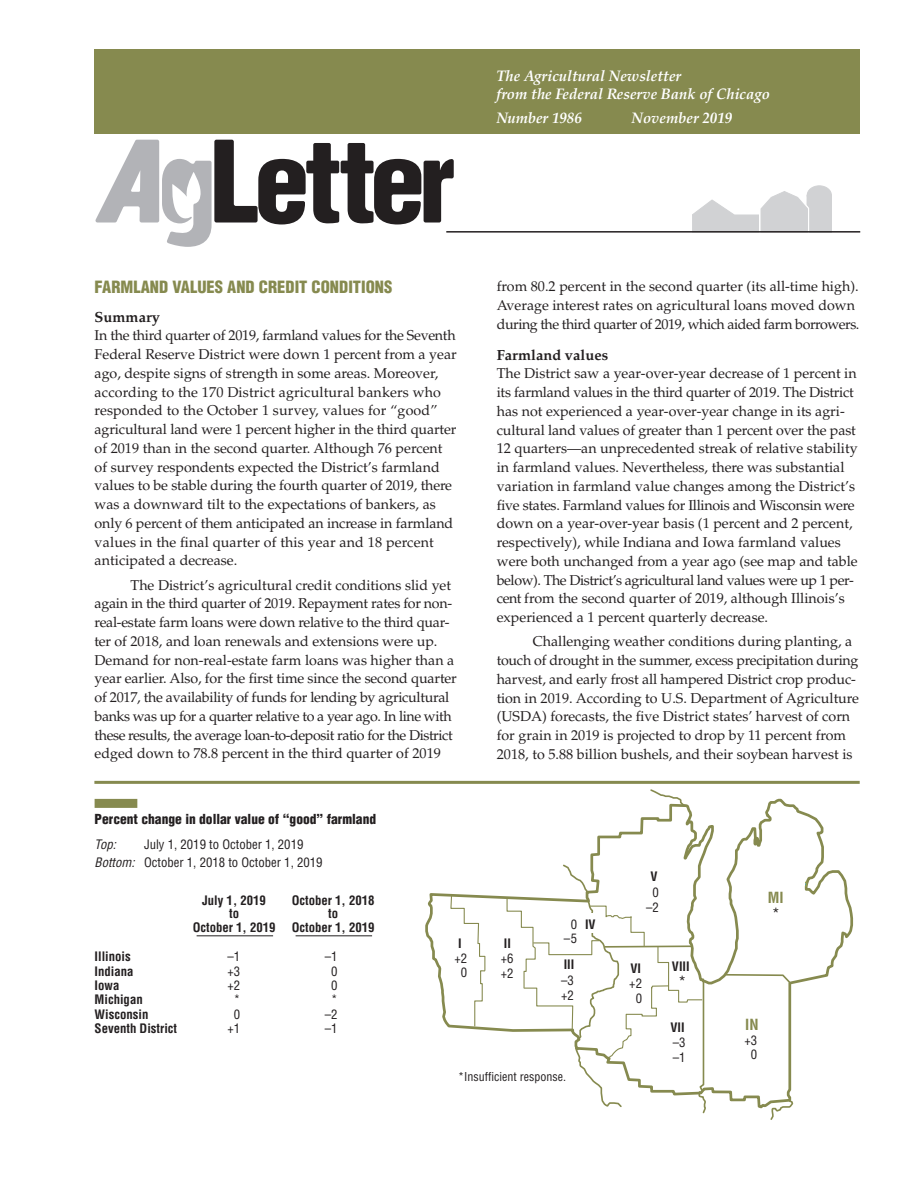
<style>
.page{position:relative;width:918px;height:1188px;background:#fff}
.page>*{position:absolute;margin:0;border:0;box-sizing:border-box;transform-origin:0 0}
.headline{font:900 condensed 16.5px "Helvetica LT Std";color:#868a4f}
.map_table{font:condensed 16.5px "Helvetica LT Std";color:#231f20}
.t1{font:italic 700 15.3px/18px "Palatino LT Std";color:#fff}
.map_table-2{font:700 condensed 15px "Helvetica LT Std";color:#868a4f}
.subhead_1{font:700 14.7px "Palatino LT Std";color:#231f20}
.body_text__no_paragr{font:14.25px/18.8px "Palatino LT Std";color:#231f20}
.body_text{font:14.25px/18.8px "Palatino LT Std";letter-spacing:-.01em;color:#231f20}
.chttitle{font:900 condensed 13.5px "Helvetica LT Std";color:#231f20}
.map_table-3{font:700 condensed 12.75px "Helvetica LT Std";color:#231f20}
.map_table-4{font:condensed 12.75px "Helvetica LT Std";color:#231f20}
.map_table-5{font:italic condensed 12.75px "Helvetica LT Std";color:#231f20}
.t2{font:condensed 12px "Helvetica LT Std";color:#231f20}
</style>
<div class="page">
<div style="left:94px;top:49px;width:766px;height:85px;background:#868a4f"></div>
<div style="left:807px;top:186px;width:24px;height:19px;background:#d1d2d4;border-radius:50%"></div>
<div style="left:807px;top:186px;width:24px;height:19px;border:1px solid #d1d2d4;border-radius:50%"></div>
<svg style="left:692px;top:191px;width:140px;height:40px"></svg>
<hr style="left:446px;top:231px;width:414px;height:2px;background:#231f20">
<svg style="left:425px;top:893px;width:81px;height:139px"></svg>
<svg style="left:590px;top:798px;width:264px;height:311px"></svg>
<svg style="left:649px;top:789px;width:38px;height:18px"></svg>
<svg style="left:769px;top:1100px;width:25px;height:20px"></svg>
<svg style="left:450px;top:895px;width:36px;height:132px"></svg>
<svg style="left:506px;top:863px;width:201px;height:251px"></svg>
<svg style="left:725px;top:973px;width:67px;height:11px"></svg>
<svg style="left:804px;top:879px;width:4px;height:9px"></svg>
<div style="left:95px;top:799px;width:42px;height:9px;background:#868a4f"></div>
<hr style="left:94px;top:781px;width:766px;height:3px;background:#868a4f">
<hr style="left:197px;top:935px;width:76px;height:1px;background:#231f20">
<hr style="left:296px;top:935px;width:76px;height:1px;background:#231f20">
<svg style="left:95px;top:140px;width:359px;height:107px"></svg>
<p class="t1" style="left:496px;top:67px;width:275px">The Agricultural Newsletter<br>from the Federal Reserve Bank of Chicago</p>
<p class="t1" style="left:496px;top:109px;width:87px">Number 1986</p>
<p class="t1" style="left:631px;top:109px;width:102px">November 2019</p>
<p class="headline" style="left:95px;top:277px;width:299px">FARMLAND VALUES AND CREDIT CONDITIONS</p>
<p class="subhead_1" style="left:95px;top:308px;width:67px">Summary</p>
<p class="body_text__no_paragr" style="left:95px;top:326px;width:364px">In the third quarter of 2019, farmland values for the Seventh Federal Reserve District were down 1 percent from a year ago, despite signs of strength in some areas. Moreover, according to the 170 District agricultural bankers who responded to the October 1 survey, values for “good” agricultural land were 1 percent higher in the third quarter of 2019 than in the second quarter. Although 76 percent of survey respondents expected the District’s farmland values to be stable during the fourth quarter of 2019, there was a downward tilt to the expectations of bankers, as only 6 percent of them anticipated an increase in farmland values in the final quarter of this year and 18 percent anticipated a decrease.</p>
<p class="body_text" style="left:95px;top:576px;width:364px;text-indent:36px">The District’s agricultural credit conditions slid yet again in the third quarter of 2019. Repayment rates for non&shy;real-estate farm loans were down relative to the third quar&shy;ter of 2018, and loan renewals and extensions were up.<br>Demand for non-real-estate farm loans was higher than a year earlier. Also, for the first time since the second quarter of 2017, the availability of funds for lending by agricultural banks was up for a quarter relative to a year ago. In line with these results, the average loan-to-deposit ratio for the District edged down to 78.8 percent in the third quarter of 2019</p>
<p class="chttitle" style="left:95px;top:811px;width:283px">Percent change in dollar value of “good” farmland</p>
<p class="map_table-5" style="left:95px;top:836px;width:23px">Top:</p>
<p class="map_table-5" style="left:95px;top:854px;width:42px">Bottom:</p>
<p class="map_table-4" style="left:144px;top:836px;width:161px">July 1, 2019 to October 1, 2019</p>
<p class="map_table-4" style="left:144px;top:854px;width:180px">October 1, 2018 to October 1, 2019</p>
<p class="map_table-3" style="left:202px;top:892px;width:65px">July 1, 2019</p>
<p class="map_table-3" style="left:292px;top:892px;width:84px">October 1, 2018</p>
<p class="map_table-3" style="left:229px;top:906px;width:11px">to</p>
<p class="map_table-3" style="left:328px;top:906px;width:11px">to</p>
<p class="map_table-3" style="left:193px;top:919px;width:84px">October 1, 2019</p>
<p class="map_table-3" style="left:292px;top:919px;width:84px">October 1, 2019</p>
<p class="map_table-3" style="left:95px;top:949px;width:38px">Illinois</p>
<p class="map_table-4" style="left:227px;top:949px;width:14px">–1</p>
<p class="map_table-4" style="left:325px;top:949px;width:14px">–1</p>
<p class="map_table-3" style="left:95px;top:963px;width:40px">Indiana</p>
<p class="map_table-4" style="left:227px;top:963px;width:14px">+3</p>
<p class="map_table-4" style="left:331px;top:963px;width:8px">0</p>
<p class="map_table-3" style="left:95px;top:977px;width:26px">Iowa</p>
<p class="map_table-4" style="left:227px;top:977px;width:14px">+2</p>
<p class="map_table-4" style="left:331px;top:977px;width:8px">0</p>
<p class="map_table-3" style="left:95px;top:992px;width:50px">Michigan</p>
<p class="map_table-4" style="left:234px;top:992px;width:8px">*</p>
<p class="map_table-4" style="left:331px;top:992px;width:8px">*</p>
<p class="map_table-3" style="left:95px;top:1006px;width:55px">Wisconsin</p>
<p class="map_table-4" style="left:234px;top:1006px;width:8px">0</p>
<p class="map_table-4" style="left:325px;top:1006px;width:14px">–2</p>
<p class="map_table-3" style="left:95px;top:1021px;width:84px">Seventh District</p>
<p class="map_table-4" style="left:227px;top:1021px;width:14px">+1</p>
<p class="map_table-4" style="left:325px;top:1021px;width:14px">–1</p>
<p class="map_table-3" style="left:458px;top:935px;width:5px">I</p>
<p class="map_table-4" style="left:454px;top:950px;width:14px">+2</p>
<p class="map_table-4" style="left:461px;top:964px;width:8px">0</p>
<p class="body_text" style="left:497px;top:277px;width:364px">from 80.2 percent in the second quarter (its all-time high).<br>Average interest rates on agricultural loans moved down during the third quarter of 2019, which aided farm borrowers.</p>
<p class="subhead_1" style="left:497px;top:346px;width:113px">Farmland values</p>
<p class="body_text__no_paragr" style="left:497px;top:364px;width:362px">The District saw a year-over-year decrease of 1 percent in its farmland values in the third quarter of 2019. The District has not experienced a year-over-year change in its agri&shy;cultural land values of greater than 1 percent over the past 12 quarters—an unprecedented streak of relative stability in farmland values. Nevertheless, there was substantial variation in farmland value changes among the District’s five states. Farmland values for Illinois and Wisconsin were down on a year-over-year basis (1 percent and 2 percent, respectively), while Indiana and Iowa farmland values were both unchanged from a year ago (see map and table below). The District’s agricultural land values were up 1 per&shy;cent from the second quarter of 2019, although Illinois’s experienced a 1 percent quarterly decrease.</p>
<p class="body_text" style="left:497px;top:632px;width:364px;text-indent:36px">Challenging weather conditions during planting, a touch of drought in the summer, excess precipitation during harvest, and early frost all hampered District crop produc&shy;tion in 2019. According to U.S. Department of Agriculture (USDA) forecasts, the five District states’ harvest of corn for grain in 2019 is projected to drop by 11 percent from 2018, to 5.88 billion bushels, and their soybean harvest is</p>
<p class="map_table-3" style="left:504px;top:936px;width:9px">II</p>
<p class="map_table-4" style="left:501px;top:951px;width:14px">+6</p>
<p class="map_table-4" style="left:501px;top:965px;width:14px">+2</p>
<p class="map_table-4" style="left:571px;top:916px;width:8px">0</p>
<p class="map_table-4" style="left:564px;top:931px;width:15px">–5</p>
<p class="map_table-3" style="left:564px;top:957px;width:12px">III</p>
<p class="map_table-4" style="left:561px;top:973px;width:14px">–3</p>
<p class="map_table-4" style="left:561px;top:987px;width:14px">+2</p>
<p class="map_table-3" style="left:585px;top:916px;width:12px">IV</p>
<p class="map_table-3" style="left:650px;top:868px;width:9px">V</p>
<p class="map_table-4" style="left:653px;top:885px;width:8px">0</p>
<p class="map_table-4" style="left:646px;top:899px;width:14px">–2</p>
<p class="map_table-3" style="left:630px;top:960px;width:12px">VI</p>
<p class="map_table-4" style="left:629px;top:976px;width:15px">+2</p>
<p class="map_table-4" style="left:636px;top:990px;width:8px">0</p>
<p class="map_table-3" style="left:672px;top:958px;width:19px">VIII</p>
<p class="map_table" style="left:678px;top:972px;width:10px">*</p>
<p class="map_table-3" style="left:670px;top:1020px;width:16px">VII</p>
<p class="map_table-4" style="left:673px;top:1035px;width:14px">–3</p>
<p class="map_table-4" style="left:673px;top:1049px;width:14px">–1</p>
<p class="map_table-2" style="left:768px;top:888px;width:17px">MI</p>
<p class="map_table" style="left:772px;top:904px;width:10px">*</p>
<p class="map_table-2" style="left:745px;top:1015px;width:15px">IN</p>
<p class="map_table-4" style="left:745px;top:1032px;width:14px">+3</p>
<p class="map_table-4" style="left:751px;top:1047px;width:8px">0</p>
<p class="t2" style="left:458px;top:1070px;width:109px">*Insufficient response.</p>
</div>
